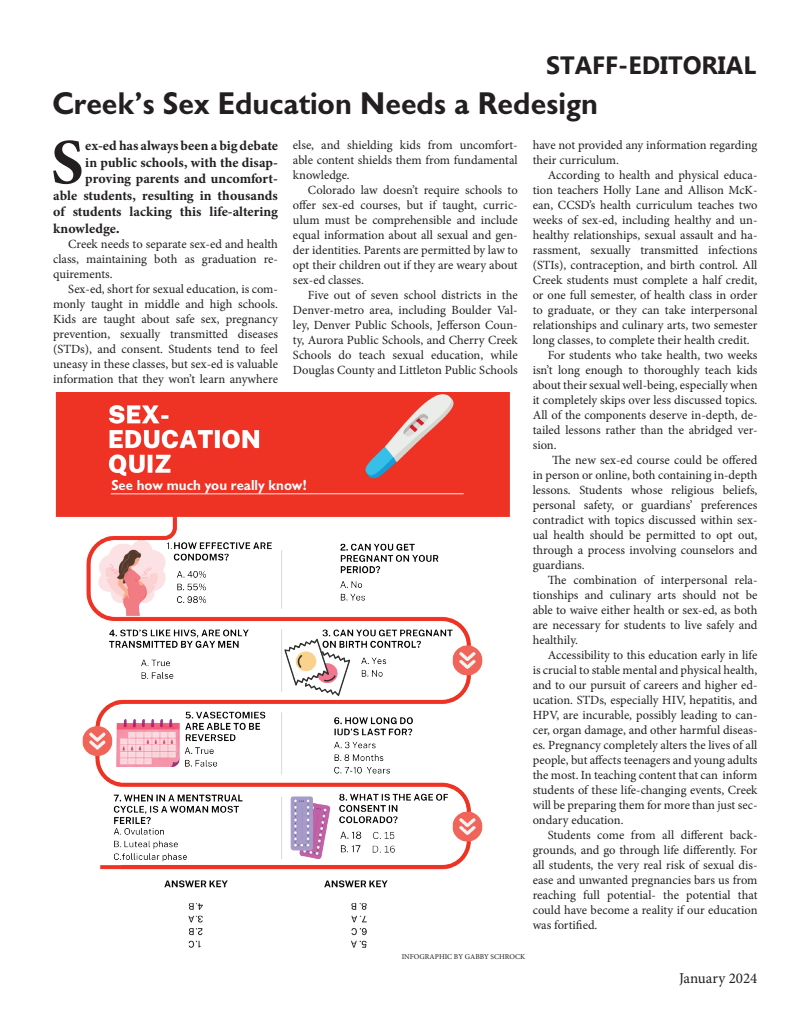
<style>
.page{position:relative;width:810px;height:1035px;background:#fff}
.page>*{position:absolute;margin:0;border:0;box-sizing:border-box;transform-origin:0 0}
.P1{font:64.5px "Minion Variable Concept";color:#231f20}
.t1{font:700 32.5px "AYT Chantilly";color:#231f20}
.body{font:700 25px "Gadugi";color:#231f20}
.t2{font:700 15px "AYT Chantilly";color:#fff}
.t3{font:15px "Minion Pro";color:#231f20}
.P1-2{font:13.75px "Minion Variable Concept";color:#231f20}
.body-2{font:12.5px/15px "Minion Pro";color:#231f20;text-align:justify}
.t4{font:7.5px "Minion Pro";color:#231f20}
</style>
<div class="page">
<img style="left:55px;top:392px;width:455px;height:556px">
<p class="body" style="left:546px;top:50px;width:212px">STAFF-EDITORIAL</p>
<p class="t1" style="left:52px;top:85px;width:547px">Creek’s Sex Education Needs a Redesign</p>
<p class="P1" style="left:51px;top:117px;width:35px">S</p>
<p class="P1-2" style="left:85px;top:136px;width:194px">ex-ed has always been a big debate</p>
<p class="P1-2" style="left:85px;top:153px;width:194px">in public schools, with the disap-</p>
<p class="P1-2" style="left:85px;top:169px;width:194px">proving parents and uncomfort-</p>
<p class="P1-2" style="left:53px;top:186px;width:226px">able students, resulting in thousands</p>
<p class="P1-2" style="left:53px;top:202px;width:226px">of students lacking this life-altering</p>
<p class="P1-2" style="left:53px;top:219px;width:68px">knowledge.</p>
<p class="body-2" style="left:53px;top:236px;width:226px;text-indent:15px">Creek needs to separate sex-ed and health class, maintaining both as graduation re&shy;quirements.</p>
<p class="body-2" style="left:53px;top:281px;width:226px;text-indent:15px">Sex-ed, short for sexual education, is com&shy;monly taught in middle and high schools.<br>Kids are taught about safe sex, pregnancy prevention, sexually transmitted diseases (STDs), and consent. Students tend to feel uneasy in these classes, but sex-ed is valuable information that they won’t learn anywhere</p>
<p class="body-2" style="left:293px;top:138px;width:226px">else, and shielding kids from uncomfort&shy;able content shields them from fundamental knowledge.</p>
<p class="body-2" style="left:293px;top:183px;width:226px;text-indent:15px">Colorado law doesn’t require schools to offer sex-ed courses, but if taught, curric&shy;ulum must be comprehensible and include equal information about all sexual and gen&shy;der identities. Parents are permitted by law to opt their children out if they are weary about sex-ed classes.</p>
<p class="body-2" style="left:293px;top:288px;width:226px;text-indent:15px">Five out of seven school districts in the Denver-metro area, including Boulder Val&shy;ley, Denver Public Schools, Jefferson Coun&shy;ty, Aurora Public Schools, and Cherry Creek Schools do teach sexual education, while Douglas County and Littleton Public Schools</p>
<p class="t2" style="left:111px;top:476px;width:197px">See how much you really know!</p>
<p class="body-2" style="left:533px;top:138px;width:226px">have not provided any information regarding their curriculum.</p>
<p class="body-2" style="left:533px;top:168px;width:226px;text-indent:15px">According to health and physical educa&shy;tion teachers Holly Lane and Allison McK&shy;ean, CCSD’s health curriculum teaches two weeks of sex-ed, including healthy and un&shy;healthy relationships, sexual assault and ha&shy;rassment, sexually transmitted infections (STIs), contraception, and birth control. All Creek students must complete a half credit, or one full semester, of health class in order to graduate, or they can take interpersonal relationships and culinary arts, two semester long classes, to complete their health credit.</p>
<p class="body-2" style="left:533px;top:348px;width:226px;text-indent:15px">For students who take health, two weeks isn’t long enough to thoroughly teach kids about their sexual well-being, especially when it completely skips over less discussed topics.<br>All of the components deserve in-depth, de&shy;tailed lessons rather than the abridged ver&shy;sion.</p>
<p class="body-2" style="left:533px;top:453px;width:226px;text-indent:19px">The new sex-ed course could be offered in person or online, both containing in-depth lessons. Students whose religious beliefs, personal safety, or guardians’ preferences contradict with topics discussed within sex&shy;ual health should be permitted to opt out, through a process involving counselors and guardians.</p>
<p class="body-2" style="left:533px;top:573px;width:226px;text-indent:15px">The combination of interpersonal rela&shy;tionships and culinary arts should not be able to waive either health or sex-ed, as both are necessary for students to live safely and healthily.</p>
<p class="body-2" style="left:533px;top:648px;width:226px;text-indent:15px">Accessibility to this education early in life is crucial to stable mental and physical health, and to our pursuit of careers and higher ed&shy;ucation. STDs, especially HIV, hepatitis, and HPV, are incurable, possibly leading to can&shy;cer, organ damage, and other harmful diseas&shy;es. Pregnancy completely alters the lives of all people, but affects teenagers and young adults the most. In teaching content that can inform students of these life-changing events, Creek will be preparing them for more than just sec&shy;ondary education.</p>
<p class="body-2" style="left:533px;top:828px;width:226px;text-indent:15px">Students come from all different back&shy;grounds, and go through life differently. For all students, the very real risk of sexual dis&shy;ease and unwanted pregnancies bars us from reaching full potential- the potential that could have become a reality if our education was fortified.</p>
<p class="t4" style="left:402px;top:952px;width:125px">INFOGRAPHIC BY GABBY SCHROCK</p>
<p class="t3" style="left:679px;top:968px;width:80px">January 2024</p>
</div>
